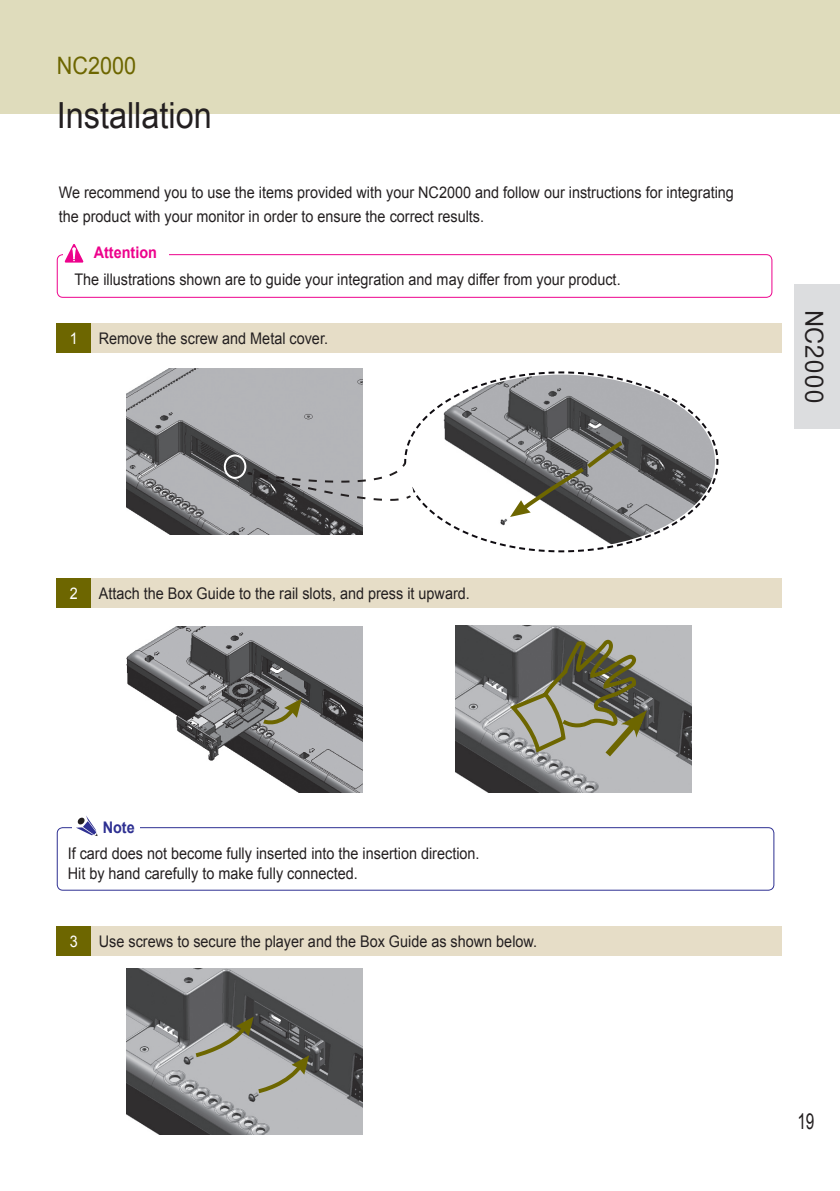
<style>
.page{position:relative;width:840px;height:1191px;background:#fff}
.page>*{position:absolute;margin:0;border:0;box-sizing:border-box;transform-origin:0 0}
.t1{font:36px "Arial";color:#231f20;scale:.9 1}
.t2{font:24px "Arial";color:#6d6600;scale:.9 1}
.t3{font:700 24px "HY Go Thic";color:#231f20}
.t4{font:22px "Arial";color:#231f20;scale:.7 1}
.t5{font:16px/24px "Arial";color:#231f20;scale:.9 1}
.t6{font:700 16px "Arial";color:#ed028c;scale:.9 1}
.t7{font:700 16px "Arial";color:#2e3092;scale:.9 1}
.t8{font:16px "Arial";color:#fff;scale:.9 1}
</style>
<div class="page">
<div style="left:0;top:0;width:839px;height:113px;background:#dfdcbc"></div>
<div style="left:90px;top:323px;width:691px;height:30px;background:#e6ddc7"></div>
<div style="left:57px;top:323px;width:34px;height:30px;background:#6d6600"></div>
<div style="left:90px;top:578px;width:691px;height:30px;background:#e6ddc7"></div>
<div style="left:57px;top:578px;width:34px;height:30px;background:#6d6600"></div>
<div style="left:90px;top:926px;width:691px;height:30px;background:#e6ddc7"></div>
<div style="left:57px;top:926px;width:34px;height:30px;background:#6d6600"></div>
<svg style="left:57px;top:244px;width:715px;height:54px"></svg>
<img style="left:126px;top:968px;width:236px;height:166px">
<svg style="left:195px;top:1016px;width:114px;height:77px;background:#92928d"></svg>
<img style="left:126px;top:368px;width:236px;height:167px">
<div style="left:794px;top:284px;width:45px;height:144px;background:#dcdddf"></div>
<svg style="left:224px;top:371px;width:493px;height:181px"></svg>
<img style="left:126px;top:626px;width:236px;height:166px">
<svg style="left:263px;top:698px;width:39px;height:27px"></svg>
<img style="left:455px;top:626px;width:236px;height:166px">
<svg style="left:509px;top:640px;width:137px;height:116px;background:#858475"></svg>
<svg style="left:57px;top:827px;width:717px;height:63px"></svg>
<div style="left:66px;top:845px;width:679px;height:35px;background:#fff"></div>
<div style="left:98px;top:814px;width:41px;height:26px;background:#fff"></div>
<div style="left:72px;top:815px;width:28px;height:21px;background:#fff"></div>
<svg style="left:76px;top:816px;width:21px;height:20px"></svg>
<h2 class="t2" style="left:57px;top:50px;width:90px">NC2000</h2>
<h1 class="t1" style="left:57px;top:91px;width:174px">Installation</h1>
<p class="t5" style="left:59px;top:181px;width:751px">We recommend you to use the items provided with your NC2000 and follow our instructions for integrating the product with your monitor in order to ensure the correct results.</p>
<p class="t6" style="left:94px;top:242px;width:72px">Attention</p>
<p class="t5" style="left:74px;top:267px;width:608px">The illustrations shown are to guide your integration and may differ from your product.</p>
<p class="t8" style="left:70px;top:327px;width:10px">1</p>
<p class="t5" style="left:99px;top:326px;width:256px">Remove the screw and Metal cover.</p>
<h2 class="t3" style="left:825px;top:310px;width:95px;rotate:90deg">NC2000</h2>
<p class="t8" style="left:70px;top:582px;width:10px">2</p>
<p class="t5" style="left:99px;top:581px;width:413px">Attach the Box Guide to the rail slots, and press it upward.</p>
<p class="t7" style="left:103px;top:817px;width:37px">Note</p>
<p class="t5" style="left:68px;top:843px;width:459px;line-height:20px">If card does not become fully inserted into the insertion direction.<br>Hit by hand carefully to make fully connected.</p>
<p class="t8" style="left:70px;top:930px;width:10px">3</p>
<p class="t5" style="left:99px;top:929px;width:488px">Use screws to secure the player and the Box Guide as shown below.</p>
<h3 class="t4" style="left:797px;top:1107px;width:25px">19</h3>
</div>
